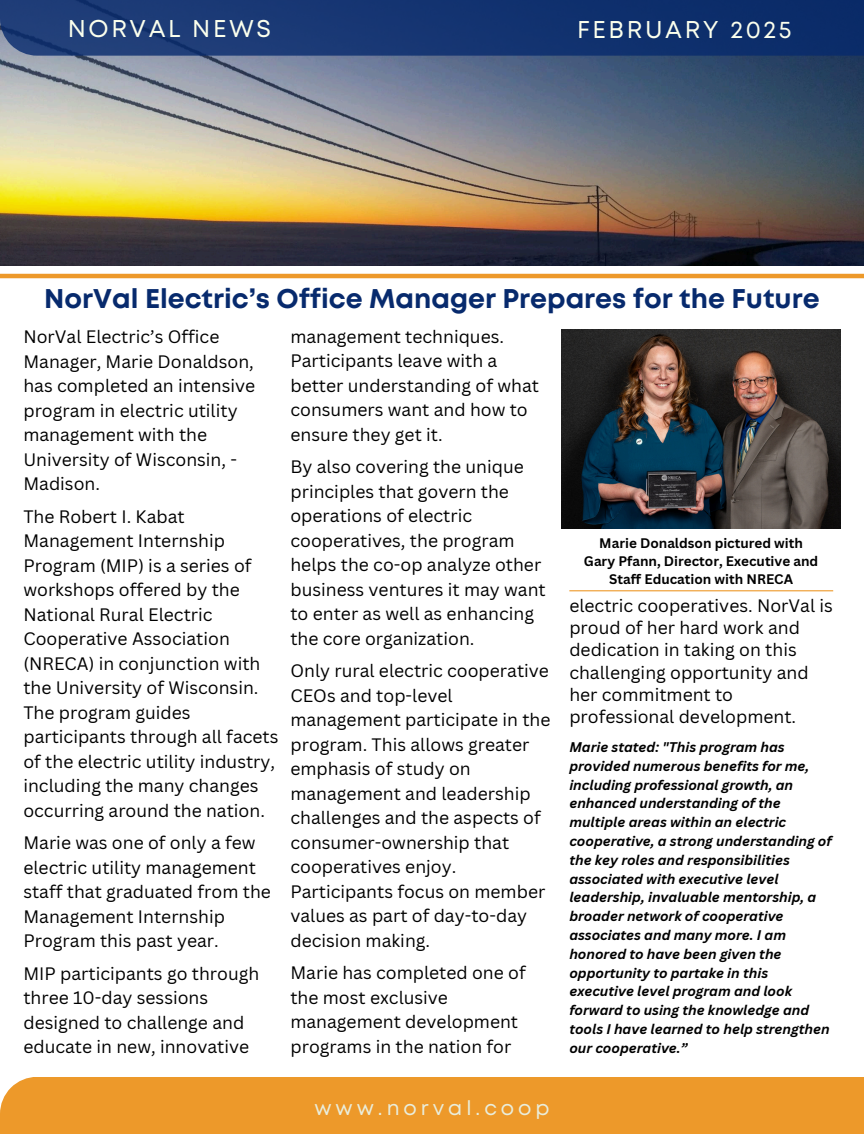
<style>
.page{position:relative;width:864px;height:1134px;background:#fff}
.page>*{position:absolute;margin:0;border:0;box-sizing:border-box;transform-origin:0 0}
.t1{font:700 27px "Mont";color:#072a6d}
.t2{font:24.3px "Mont";letter-spacing:.11em;color:#fbffed}
.t3{font:20.25px "Mont";letter-spacing:.2em;color:#e9eddb}
.t4{font:17.55px/24.5px "Canva Sans";color:#000}
.t5{font:italic 700 13.65px/18.8px "Canva Sans";color:#000}
.t6{font:700 13.5px "Canva Sans";color:#000}
</style>
<div class="page">
<img style="left:0;top:56px;width:864px;height:210px">
<hr style="left:0;top:274px;width:864px;height:4px;background:#ed992a">
<div style="left:0;top:1077px;width:864px;height:57px;background:#ed992a"></div>
<div style="left:0;top:0;width:864px;height:56px;background:#153471"></div>
<img style="left:562px;top:329px;width:279px;height:200px">
<hr style="left:569px;top:590px;width:264px;height:1px;background:#ed992a">
<h2 class="t2" style="left:68px;top:20px;width:205px">NORVAL NEWS</h2>
<h2 class="t2" style="left:577px;top:20px;width:216px">FEBRUARY 2025</h2>
<p class="t1" style="left:44px;top:289px;width:777px">NorVal Electric’s Office Manager Prepares for the Future</p>
<h1 class="t4" style="left:23px;top:324px;width:233px">NorVal Electric’s Office<br>Manager, Marie Donaldson, has completed an intensive program in electric utility management with the<br>University of Wisconsin, -<br>Madison.</h1>
<h4 class="t4" style="left:23px;top:504px;width:257px">The Robert I. Kabat<br>Management Internship<br>Program (MIP) is a series of workshops offered by the<br>National Rural Electric<br>Cooperative Association (NRECA) in conjunction with the University of Wisconsin.<br>The program guides participants through all facets of the electric utility industry, including the many changes occurring around the nation.</h4>
<h4 class="t4" style="left:23px;top:830px;width:249px">Marie was one of only a few electric utility management staff that graduated from the<br>Management Internship<br>Program this past year.</h4>
<h4 class="t4" style="left:23px;top:961px;width:237px">MIP participants go through three 10-day sessions designed to challenge and educate in new, innovative</h4>
<h4 class="t4" style="left:290px;top:324px;width:250px">management techniques.<br>Participants leave with a better understanding of what consumers want and how to ensure they get it.</h4>
<h4 class="t4" style="left:290px;top:454px;width:257px">By also covering the unique principles that govern the operations of electric cooperatives, the program helps the co-op analyze other business ventures it may want to enter as well as enhancing the core organization.</h4>
<h4 class="t4" style="left:290px;top:658px;width:262px">Only rural electric cooperative<br>CEOs and top-level management participate in the program. This allows greater emphasis of study on management and leadership challenges and the aspects of consumer-ownership that cooperatives enjoy.<br>Participants focus on member values as part of day-to-day decision making.</h4>
<h4 class="t4" style="left:290px;top:960px;width:237px">Marie has completed one of the most exclusive management development programs in the nation for</h4>
<p class="t3" style="left:314px;top:1100px;width:237px">www.norval.coop</p>
<p class="t6" style="left:599px;top:533px;width:205px">Marie Donaldson pictured with</p>
<p class="t6" style="left:584px;top:551px;width:236px">Gary Pfann, Director, Executive and</p>
<p class="t6" style="left:609px;top:569px;width:185px">Staff Education with NRECA</p>
<h4 class="t4" style="left:569px;top:594px;width:265px;line-height:22.4px">electric cooperatives. NorVal is proud of her hard work and dedication in taking on this challenging opportunity and her commitment to professional development.</h4>
<p class="t5" style="left:569px;top:737px;width:264px">Marie stated: "This program has provided numerous benefits for me, including professional growth, an enhanced understanding of the multiple areas within an electric cooperative, a strong understanding of the key roles and responsibilities associated with executive level leadership, invaluable mentorship, a broader network of cooperative associates and many more. I am honored to have been given the opportunity to partake in this executive level program and look forward to using the knowledge and tools I have learned to help strengthen our cooperative.”</p>
</div>
